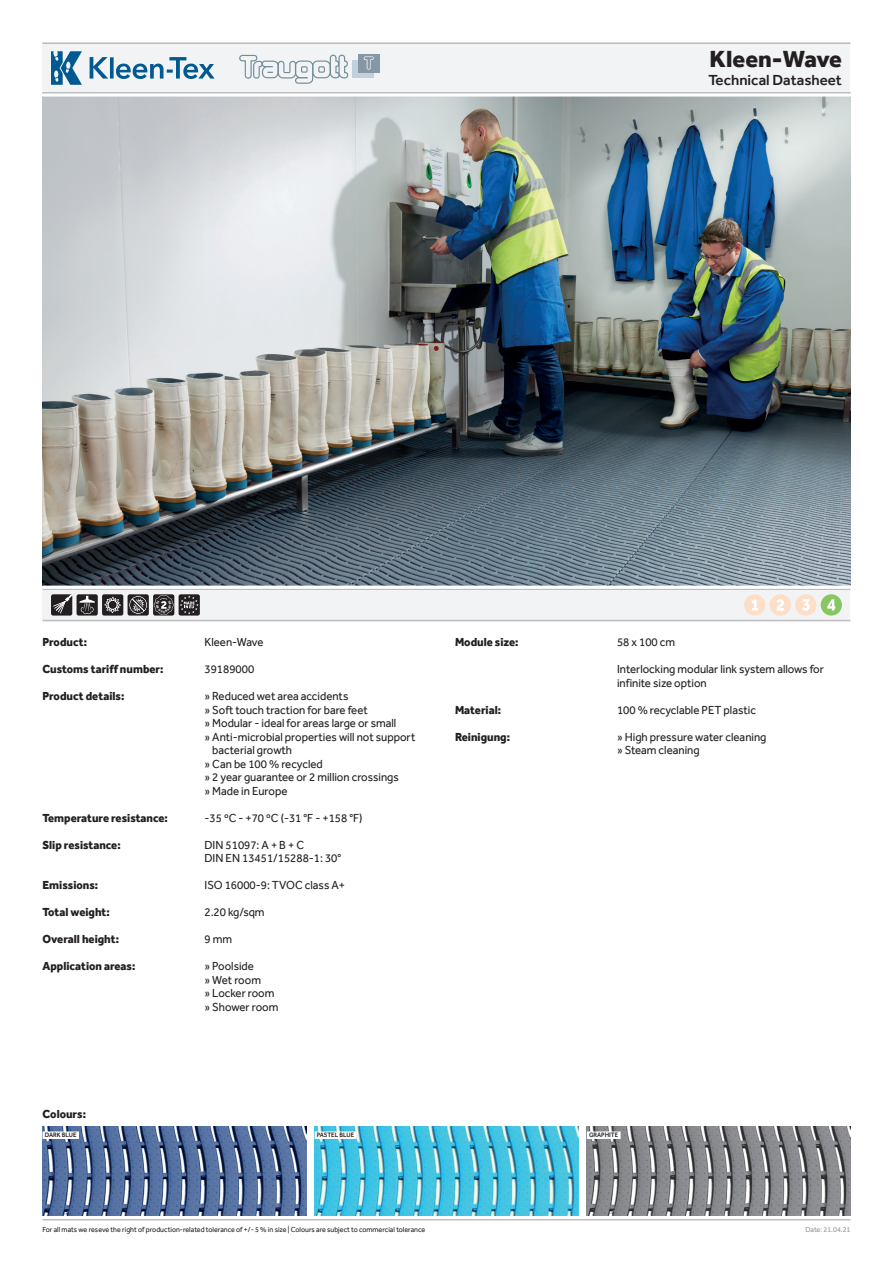
<style>
.page{position:relative;width:893px;height:1263px;background:#fff}
.page>*{position:absolute;margin:0;border:0;box-sizing:border-box;transform-origin:0 0}
.t1{font:800 24px "Effra";color:#231f20}
.t2{font:500 15px "Effra";color:#231f20}
.t3{font:12px/13.5px "Effra";color:#231f20;scale:.95 1}
.t4{font:800 12px "Effra";color:#231f20;scale:.95 1}
.t5{font:7.5px "Effra";color:#231f20;scale:.95 1}
.t6{font:7.5px "Effra";color:#939598;scale:.95 1}
.t7{font:500 6.6px "Effra";color:#231f20;scale:.95 1}
.t8{font:800 2.85px "Effra";color:#fff}
</style>
<div class="page">
<div style="left:43px;top:43px;width:807px;height:51px;background:#f2f3f4"></div>
<img style="left:43px;top:97px;width:807px;height:489px">
<hr style="left:43px;top:43px;width:807px;height:1px;background:#bcbdc0">
<hr style="left:43px;top:92px;width:807px;height:2px;background:#bcbdc0">
<hr style="left:43px;top:589px;width:807px;height:1px;background:#bcbdc0">
<div style="left:43px;top:590px;width:807px;height:30px;background:#f2f3f4"></div>
<hr style="left:43px;top:620px;width:807px;height:1px;background:#bcbdc0">
<div style="left:51px;top:594px;width:21px;height:22px;background:#231f20;border-radius:2px"></div>
<svg style="left:53px;top:594px;width:19px;height:19px"></svg>
<div style="left:77px;top:594px;width:21px;height:22px;background:#231f20;border-radius:2px"></div>
<svg style="left:79px;top:596px;width:16px;height:18px"></svg>
<div style="left:102px;top:594px;width:21px;height:22px;background:#231f20;border-radius:2px"></div>
<svg style="left:104px;top:597px;width:17px;height:16px"></svg>
<svg style="left:128px;top:594px;width:21px;height:22px"></svg>
<svg style="left:128px;top:595px;width:20px;height:20px"></svg>
<svg style="left:153px;top:594px;width:21px;height:21px"></svg>
<div style="left:744px;top:594px;width:21px;height:22px;background:#fddfc7;border-radius:50%"></div>
<svg style="left:751px;top:599px;width:7px;height:11px"></svg>
<div style="left:770px;top:594px;width:21px;height:22px;background:#fddfc7;border-radius:50%"></div>
<svg style="left:776px;top:599px;width:8px;height:12px"></svg>
<div style="left:795px;top:594px;width:21px;height:22px;background:#fddfc7;border-radius:50%"></div>
<svg style="left:802px;top:599px;width:8px;height:12px"></svg>
<div style="left:821px;top:594px;width:21px;height:22px;background:#86c761;border-radius:50%"></div>
<svg style="left:827px;top:599px;width:8px;height:11px"></svg>
<hr style="left:43px;top:1219px;width:807px;height:1px;background:#bcbdc0">
<img style="left:43px;top:1127px;width:263px;height:89px">
<div style="left:43px;top:1131px;width:36px;height:8px;background:#fff"></div>
<img style="left:315px;top:1127px;width:263px;height:89px">
<div style="left:315px;top:1131px;width:41px;height:8px;background:#fff"></div>
<img style="left:587px;top:1127px;width:263px;height:89px">
<div style="left:587px;top:1131px;width:34px;height:8px;background:#fff"></div>
<div style="left:179px;top:594px;width:21px;height:22px;background:#231f20;border-radius:2px"></div>
<svg style="left:180px;top:596px;width:19px;height:18px"></svg>
<svg style="left:90px;top:57px;width:125px;height:22px"></svg>
<svg style="left:51px;top:51px;width:31px;height:34px"></svg>
<svg style="left:239px;top:55px;width:110px;height:29px"></svg>
<div style="left:352px;top:60px;width:21px;height:18px;background:#c0d1db"></div>
<div style="left:358px;top:54px;width:21px;height:18px;background:#8697a6"></div>
<svg style="left:364px;top:56px;width:10px;height:14px"></svg>
<svg style="left:154px;top:595px;width:20px;height:19px"></svg>
<h1 class="t1" style="left:710px;top:45px;width:134px">Kleen-Wave</h1>
<p class="t2" style="left:708px;top:71px;width:135px">Technical Datasheet</p>
<p class="t8" style="left:163px;top:597px;width:3px">*</p>
<p class="t4" style="left:43px;top:635px;width:48px">Product:</p>
<p class="t3" style="left:205px;top:635px;width:64px">Kleen-Wave</p>
<p class="t4" style="left:43px;top:662px;width:129px">Customs tariff number:</p>
<p class="t3" style="left:205px;top:662px;width:54px">39189000</p>
<p class="t4" style="left:43px;top:689px;width:88px">Product details:</p>
<p class="t3" style="left:205px;top:689px;width:153px">» Reduced wet area accidents</p>
<p class="t3" style="left:205px;top:703px;width:173px">» Soft touch traction for bare feet</p>
<p class="t3" style="left:205px;top:716px;width:203px">» Modular - ideal for areas large or small</p>
<p class="t3" style="left:205px;top:730px;width:223px">» Anti-microbial properties will not support</p>
<p class="t3" style="left:212px;top:743px;width:86px">bacterial growth</p>
<p class="t3" style="left:205px;top:757px;width:126px">» Can be 100 % recycled</p>
<p class="t3" style="left:205px;top:770px;width:206px">» 2 year guarantee or 2 million crossings</p>
<p class="t3" style="left:205px;top:784px;width:89px">» Made in Europe</p>
<p class="t4" style="left:43px;top:811px;width:133px">Temperature resistance:</p>
<p class="t3" style="left:205px;top:811px;width:168px">-35 ºC - +70 ºC (-31 °F - +158 °F)</p>
<p class="t4" style="left:43px;top:838px;width:84px">Slip resistance:</p>
<p class="t3" style="left:205px;top:838px;width:145px">DIN 51097: A + B + C<br>DIN EN 13451/15288-1: 30°</p>
<p class="t4" style="left:43px;top:878px;width:60px">Emissions:</p>
<p class="t3" style="left:205px;top:878px;width:149px">ISO 16000-9: TVOC class A+</p>
<p class="t4" style="left:43px;top:905px;width:72px">Total weight:</p>
<p class="t3" style="left:205px;top:905px;width:65px">2.20 kg/sqm</p>
<p class="t4" style="left:43px;top:932px;width:82px">Overall height:</p>
<p class="t3" style="left:205px;top:932px;width:31px">9 mm</p>
<p class="t4" style="left:43px;top:959px;width:99px">Application areas:</p>
<p class="t3" style="left:205px;top:959px;width:79px">» Poolside<br>» Wet room<br>» Locker room » Shower room</p>
<p class="t4" style="left:455px;top:635px;width:68px">Module size:</p>
<p class="t3" style="left:617px;top:635px;width:63px">58 x 100 cm</p>
<p class="t3" style="left:617px;top:662px;width:219px">Interlocking modular link system allows for infinite size option</p>
<p class="t4" style="left:455px;top:703px;width:50px">Material:</p>
<p class="t3" style="left:617px;top:703px;width:148px">100 % recyclable PET plastic</p>
<p class="t4" style="left:455px;top:730px;width:59px">Reinigung:</p>
<p class="t3" style="left:617px;top:730px;width:159px">» High pressure water cleaning » Steam cleaning</p>
<p class="t4" style="left:43px;top:1106px;width:47px">Colours:</p>
<p class="t7" style="left:45px;top:1131px;width:35px">DARK BLUE</p>
<p class="t7" style="left:317px;top:1131px;width:41px">PASTEL BLUE</p>
<p class="t7" style="left:589px;top:1131px;width:32px">GRAPHITE</p>
<p class="t5" style="left:43px;top:1225px;width:404px">For all mats we reseve the right of production-related tolerance of +/- 5 % in size | Colours are subject to commercial tolerance</p>
<p class="t6" style="left:805px;top:1225px;width:49px">Date: 21.04.21</p>
</div>
